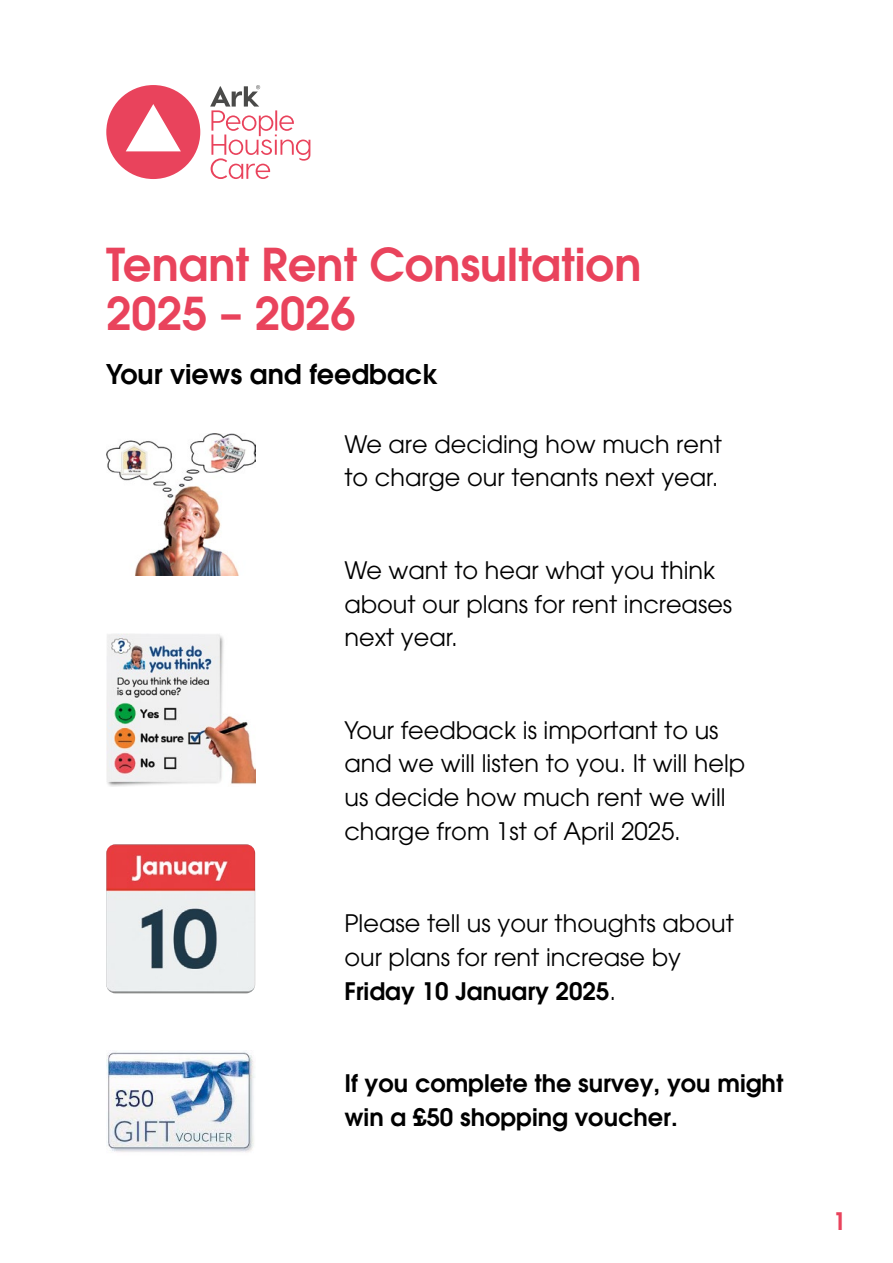
<style>
.page{position:relative;width:893px;height:1263px;background:#fff}
.page>*{position:absolute;margin:0;border:0;box-sizing:border-box;transform-origin:0 0}
.t1{font:600 45px/49.5px "Avant Garde LT";color:#e9435c}
.t2{font:600 27px "Avant Garde LT";color:#000}
.t3{font:24px/33.6px "Avant Garde LT";color:#000}
.t4{font:600 24px/33.6px "Avant Garde LT";color:#000}
.t5{font:600 24px "Avant Garde LT";color:#e9435c}
.s1{font-weight:600}
</style>
<div class="page">
<svg style="left:210px;top:85px;width:100px;height:94px"></svg>
<svg style="left:106px;top:85px;width:94px;height:94px"></svg>
<img style="left:106px;top:434px;width:149px;height:141px">
<img style="left:106px;top:633px;width:149px;height:154px">
<img style="left:106px;top:844px;width:149px;height:149px">
<img style="left:106px;top:1051px;width:149px;height:101px">
<h1 class="t1" style="left:106px;top:239px;width:537px">Tenant Rent Consultation<br>2025 – 2026</h1>
<p class="t2" style="left:106px;top:356px;width:333px">Your views and feedback</p>
<p class="t3" style="left:344px;top:427px;width:379px">We are deciding how much rent to charge our tenants next year.</p>
<p class="t3" style="left:344px;top:553px;width:389px">We want to hear what you think about our plans for rent increases next year.</p>
<p class="t3" style="left:344px;top:713px;width:402px">Your feedback is important to us and we will listen to you. It will help us decide how much rent we will charge from 1st of April 2025.</p>
<p class="t3" style="left:344px;top:907px;width:391px">Please tell us your thoughts about our plans for rent increase by<br><span class="s1">Friday 10 January 2025</span>.</p>
<p class="t4" style="left:344px;top:1066px;width:440px">If you complete the survey, you might win a £50 shopping voucher.</p>
<p class="t5" style="left:833px;top:1205px;width:15px">1</p>
</div>
